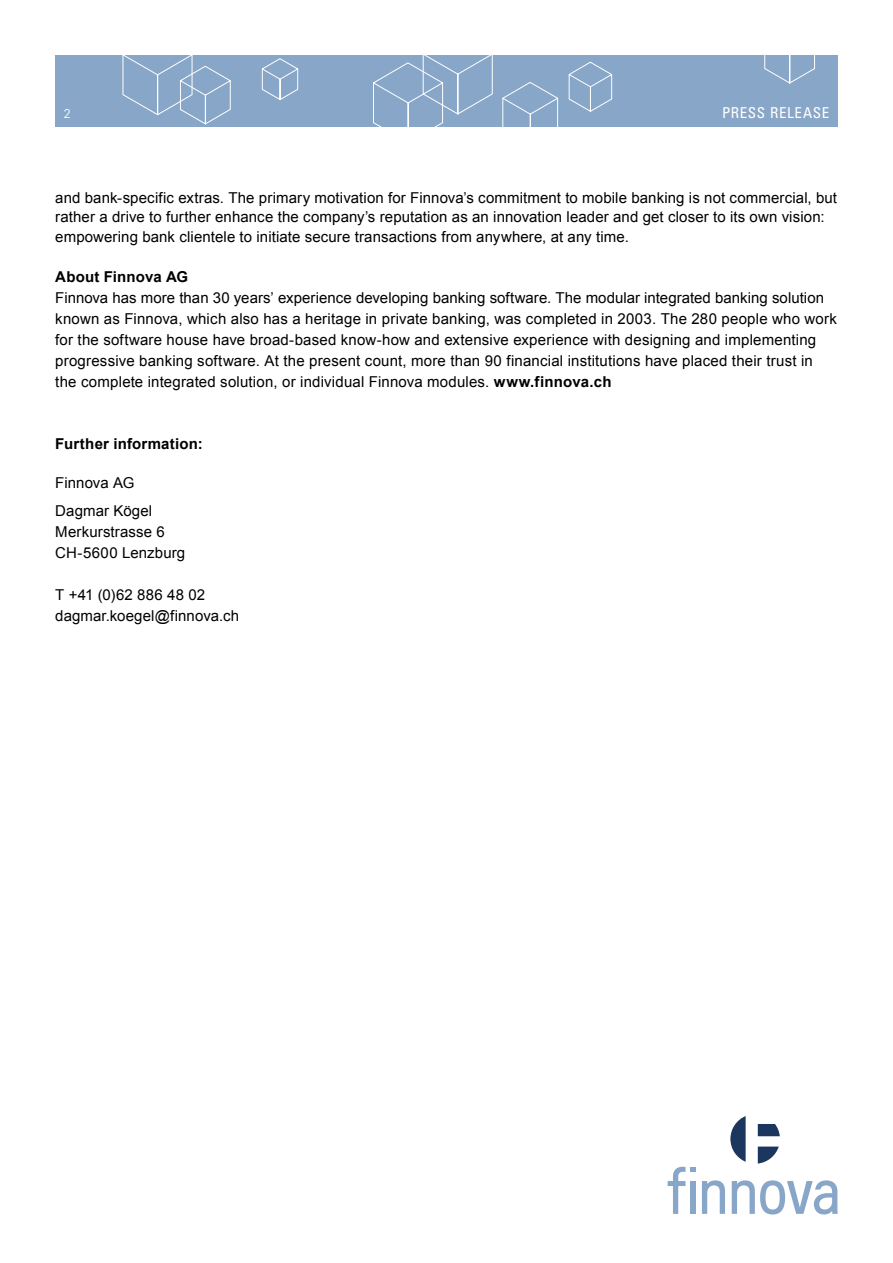
<style>
.page{position:relative;width:893px;height:1263px;background:#fff}
.page>*{position:absolute;margin:0;border:0;box-sizing:border-box;transform-origin:0 0}
.t1{font:15px/21px "Arial";letter-spacing:.01em;color:#000}
.t2{font:700 15px "Arial";letter-spacing:.01em;color:#000}
.t3{font:condensed 15px "Univers";letter-spacing:.04em;color:#fff}
.t4{font:300 12.75px "Univers";color:#fff}
.s1{font-weight:700}
</style>
<div class="page">
<div style="left:55px;top:55px;width:783px;height:72px;background:#88a6c8"></div>
<svg style="left:764px;top:55px;width:51px;height:29px"></svg>
<svg style="left:568px;top:62px;width:44px;height:50px"></svg>
<svg style="left:262px;top:58px;width:36px;height:42px"></svg>
<svg style="left:122px;top:55px;width:109px;height:69px"></svg>
<svg style="left:373px;top:55px;width:120px;height:72px"></svg>
<svg style="left:502px;top:82px;width:56px;height:45px"></svg>
<svg style="left:758px;top:1146px;width:21px;height:17px"></svg>
<svg style="left:730px;top:1116px;width:16px;height:46px"></svg>
<svg style="left:758px;top:1124px;width:22px;height:12px"></svg>
<svg style="left:702px;top:1180px;width:23px;height:34px"></svg>
<svg style="left:668px;top:1167px;width:27px;height:47px"></svg>
<svg style="left:732px;top:1180px;width:106px;height:34px"></svg>
<p class="t4" style="left:64px;top:106px;width:9px">2</p>
<p class="t3" style="left:722px;top:103px;width:109px">PRESS RELEASE</p>
<p class="t1" style="left:55px;top:188px;width:783px;line-height:19.5px">and bank-specific extras. The primary motivation for Finnova’s commitment to mobile banking is not commercial, but rather a drive to further enhance the company’s reputation as an innovation leader and get closer to its own vision: empowering bank clientele to initiate secure transactions from anywhere, at any time.</p>
<p class="t2" style="left:55px;top:268px;width:134px">About Finnova AG</p>
<p class="t1" style="left:55px;top:287px;width:783px">Finnova has more than 30 years’ experience developing banking software. The modular integrated banking solution known as Finnova, which also has a heritage in private banking, was completed in 2003. The 280 people who work for the software house have broad-based know-how and extensive experience with designing and implementing progressive banking software. At the present count, more than 90 financial institutions have placed their trust in the complete integrated solution, or individual Finnova modules. <span class="s1">www.finnova.ch</span></p>
<p class="t2" style="left:55px;top:435px;width:149px">Further information:</p>
<p class="t1" style="left:55px;top:468px;width:98px;line-height:28.5px">Finnova AG<br>Dagmar Kögel</p>
<p class="t1" style="left:55px;top:521px;width:131px">Merkurstrasse 6<br>CH-5600 Lenzburg</p>
<p class="t1" style="left:55px;top:584px;width:186px">T +41 (0)62 886 48 02 dagmar.koegel@finnova.ch</p>
</div>
